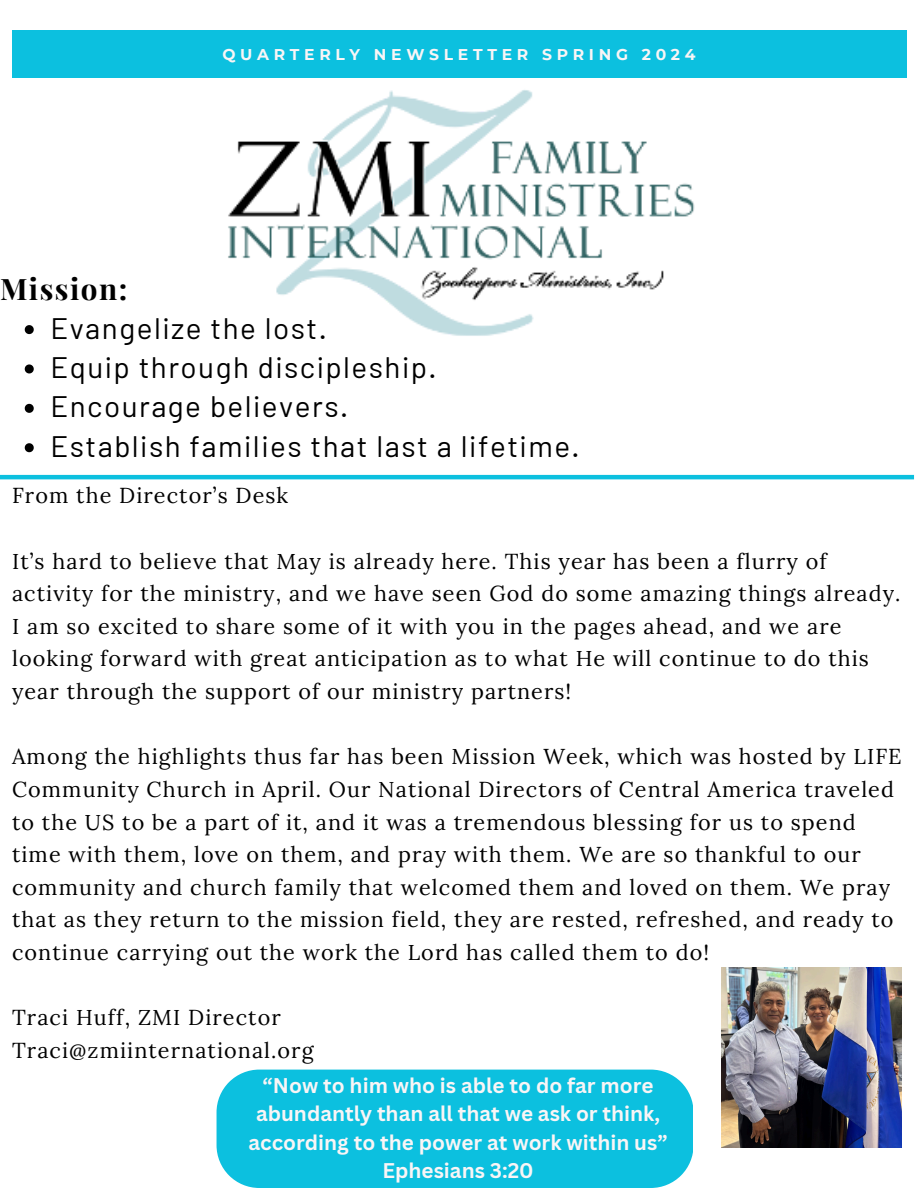
<style>
.page{position:relative;width:918px;height:1188px;background:#fff}
.page>*{position:absolute;margin:0;border:0;box-sizing:border-box;transform-origin:0 0}
.t1{font:29.7px "Barlow";letter-spacing:.05em;color:#000}
.t2{font:700 29.7px "Playfair Display";letter-spacing:.05em;color:#000}
.t3{font:21.6px/32.7px "Lora";letter-spacing:.05em;color:#000}
.t4{font:700 20.7px/28.2px "Canva Sans";color:#f9f5f6;text-align:center}
.t5{font:700 15.6px "Montserrat";letter-spacing:.3em;color:#f9f5f6}
</style>
<div class="page">
<div style="left:12px;top:30px;width:894px;height:48px;background:#0cc0df"></div>
<img style="left:228px;top:90px;width:467px;height:246px">
<hr style="left:0;top:475px;width:914px;height:4px;background:#0cc0df">
<div style="left:217px;top:1070px;width:476px;height:118px;background:#0cc0df"></div>
<img style="left:722px;top:968px;width:180px;height:180px">
<svg style="left:25px;top:325px;width:9px;height:9px"></svg>
<svg style="left:25px;top:364px;width:9px;height:9px"></svg>
<svg style="left:25px;top:404px;width:9px;height:9px"></svg>
<svg style="left:25px;top:443px;width:9px;height:9px"></svg>
<p class="t5" style="left:222px;top:45px;width:475px">QUARTERLY NEWSLETTER SPRING 2024</p>
<h4 class="t2" style="left:0;top:268px;width:129px">Mission:</h4>
<h4 class="t1" style="left:50px;top:309px;width:278px">Evangelize the lost.</h4>
<h4 class="t1" style="left:50px;top:348px;width:388px">Equip through discipleship.</h4>
<h4 class="t1" style="left:50px;top:388px;width:299px">Encourage believers.</h4>
<p class="t1" style="left:50px;top:427px;width:531px">Establish families that last a lifetime.</p>
<p class="t3" style="left:12px;top:479px;width:278px">From the Director’s Desk</p>
<p class="t3" style="left:12px;top:544px;width:890px">It’s hard to believe that May is already here. This year has been a flurry of activity for the ministry, and we have seen God do some amazing things already.<br>I am so excited to share some of it with you in the pages ahead, and we are looking forward with great anticipation as to what He will continue to do this year through the support of our ministry partners!</p>
<p class="t3" style="left:12px;top:740px;width:891px">Among the highlights thus far has been Mission Week, which was hosted by LIFE Community Church in April. Our National Directors of Central America traveled to the US to be a part of it, and it was a tremendous blessing for us to spend time with them, love on them, and pray with them. We are so thankful to our community and church family that welcomed them and loved on them. We pray that as they return to the mission field, they are rested, refreshed, and ready to continue carrying out the work the Lord has called them to do!</p>
<p class="t3" style="left:12px;top:1001px;width:303px">Traci Huff, ZMI Director<br>Traci@zmiinternational.org</p>
<h3 class="t4" style="left:249px;top:1071px;width:421px">“Now to him who is able to do far more abundantly than all that we ask or think, according to the power at work within us”<br>Ephesians 3:20</h3>
</div>
